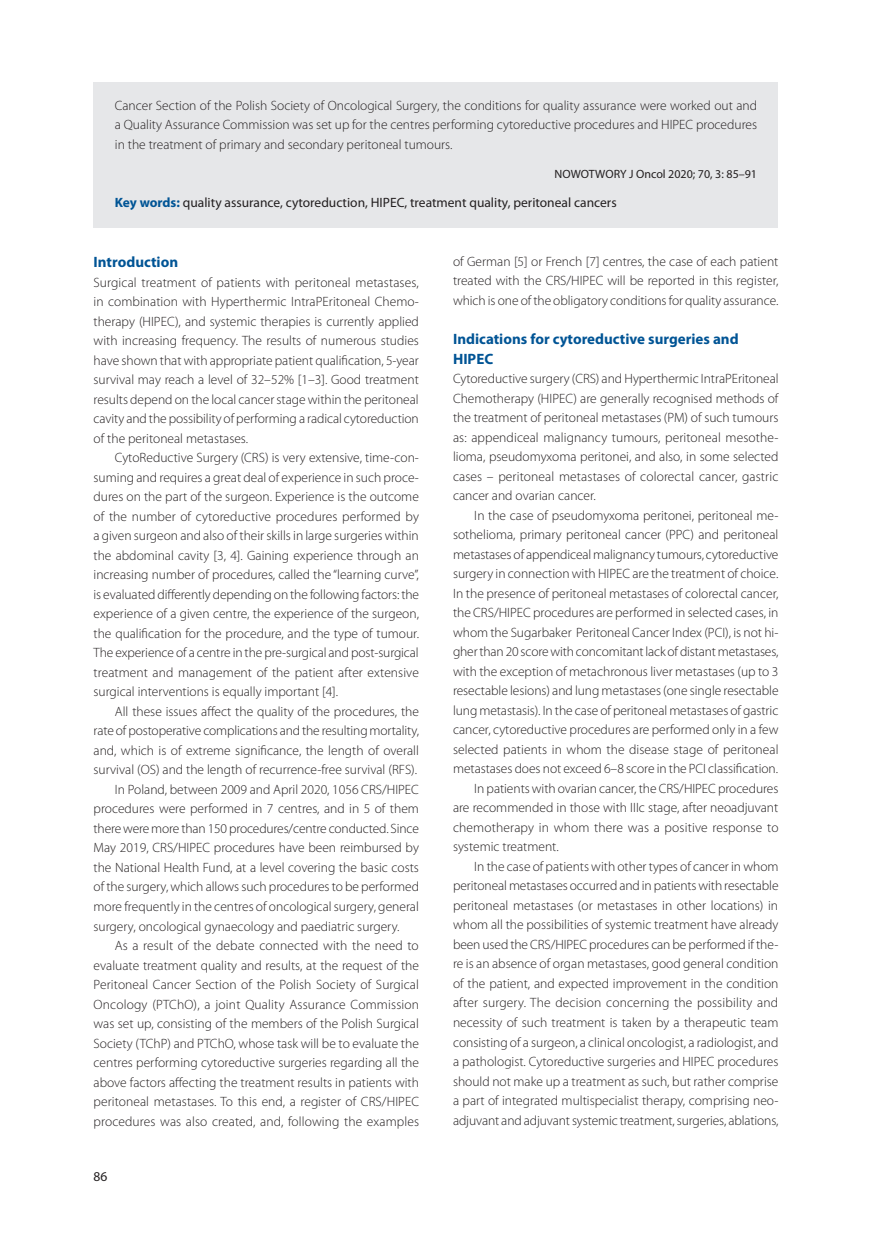
<style>
.page{position:relative;width:872px;height:1234px;background:#fff}
.page>*{position:absolute;margin:0;border:0;box-sizing:border-box;transform-origin:0 0}
._07_-_Srodtytul_1{font:700 15px/19.5px "Myriad Pro";color:#005495}
._08_-_Tekst{font:300 13.5px/19.5px "Myriad Pro";color:#231f20;text-align:justify}
._08_-_Tekst_bez_wcie{font:300 13.5px/19.5px "Myriad Pro";color:#231f20;text-align:justify}
._04_-_Streszczenie{font:300 13.5px/19.5px "Myriad Pro";color:#231f20;text-align:justify}
._05_-_Streszczenie_s{font:13.5px "Myriad Pro";color:#231f20}
._04_-_Streszczenie_n{font:12px "Myriad Pro";color:#231f20}
.s1{font-weight:700;color:#005495}
</style>
<div class="page">
<div style="left:94px;top:82px;width:684px;height:78px;background:#e6e7e9"></div>
<div style="left:94px;top:160px;width:684px;height:29px;background:#e6e7e9"></div>
<div style="left:94px;top:189px;width:684px;height:39px;background:#e6e7e9"></div>
<p class="_04_-_Streszczenie" style="left:115px;top:95px;width:644px">Cancer Section of the Polish Society of Oncological Surgery, the conditions for quality assurance were worked out and a Quality Assurance Commission was set up for the centres performing cytoreductive procedures and HIPEC procedures in the treatment of primary and secondary peritoneal tumours.</p>
<p class="_04_-_Streszczenie_n" style="left:554px;top:166px;width:204px">NOWOTWORY J Oncol 2020; 70, 3: 85–91</p>
<p class="_05_-_Streszczenie_s" style="left:115px;top:194px;width:503px"><span class="s1">Key words:</span> quality assurance, cytoreduction, HIPEC, treatment quality, peritoneal cancers</p>
<p class="_07_-_Srodtytul_1" style="left:94px;top:252px;width:86px">Introduction</p>
<p class="_08_-_Tekst_bez_wcie" style="left:94px;top:272px;width:327px">Surgical treatment of patients with peritoneal metastases, in combination with Hyperthermic IntraPEritoneal Chemo&shy;therapy (HIPEC), and systemic therapies is currently applied with increasing frequency. The results of numerous studies have shown that with appropriate patient qualification, 5-year survival may reach a level of 32–52% [1–3]. Good treatment results depend on the local cancer stage within the peritoneal cavity and the possibility of performing a radical cytoreduction of the peritoneal metastases.</p>
<p class="_08_-_Tekst" style="left:94px;top:447px;width:327px;text-indent:21px">CytoReductive Surgery (CRS) is very extensive, time-con&shy;suming and requires a great deal of experience in such proce&shy;dures on the part of the surgeon. Experience is the outcome of the number of cytoreductive procedures performed by a given surgeon and also of their skills in large surgeries within the abdominal cavity [3, 4]. Gaining experience through an increasing number of procedures, called the “learning curve”, is evaluated differently depending on the following factors: the experience of a given centre, the experience of the surgeon, the qualification for the procedure, and the type of tumour.<br>The experience of a centre in the pre-surgical and post-surgical treatment and management of the patient after extensive surgical interventions is equally important [4].</p>
<p class="_08_-_Tekst" style="left:94px;top:701px;width:327px;text-indent:21px">All these issues affect the quality of the procedures, the rate of postoperative complications and the resulting mortality, and, which is of extreme significance, the length of overall survival (OS) and the length of recurrence-free survival (RFS).</p>
<p class="_08_-_Tekst" style="left:94px;top:779px;width:327px;text-indent:21px">In Poland, between 2009 and April 2020, 1056 CRS/HIPEC procedures were performed in 7 centres, and in 5 of them there were more than 150 procedures/centre conducted. Since May 2019, CRS/HIPEC procedures have been reimbursed by the National Health Fund, at a level covering the basic costs of the surgery, which allows such procedures to be performed more frequently in the centres of oncological surgery, general surgery, oncological gynaecology and paediatric surgery.</p>
<p class="_08_-_Tekst" style="left:94px;top:935px;width:327px;text-indent:21px">As a result of the debate connected with the need to evaluate treatment quality and results, at the request of the Peritoneal Cancer Section of the Polish Society of Surgical Oncology (PTChO), a joint Quality Assurance Commission was set up, consisting of the members of the Polish Surgical Society (TChP) and PTChO, whose task will be to evaluate the centres performing cytoreductive surgeries regarding all the above factors affecting the treatment results in patients with peritoneal metastases. To this end, a register of CRS/HIPEC procedures was also created, and, following the examples</p>
<p class="_05_-_Streszczenie_s" style="left:94px;top:1168px;width:15px">86</p>
<p class="_08_-_Tekst" style="left:453px;top:251px;width:327px">of German [5] or French [7] centres, the case of each patient treated with the CRS/HIPEC will be reported in this register, which is one of the obligatory conditions for quality assurance.</p>
<p class="_07_-_Srodtytul_1" style="left:453px;top:328px;width:287px">Indications for cytoreductive surgeries and<br>HIPEC</p>
<p class="_08_-_Tekst_bez_wcie" style="left:453px;top:368px;width:327px">Cytoreductive surgery (CRS) and Hyperthermic IntraPEritoneal Chemotherapy (HIPEC) are generally recognised methods of the treatment of peritoneal metastases (PM) of such tumours as: appendiceal malignancy tumours, peritoneal mesothe&shy;lioma, pseudomyxoma peritonei, and also, in some selected cases – peritoneal metastases of colorectal cancer, gastric cancer and ovarian cancer.</p>
<p class="_08_-_Tekst" style="left:453px;top:505px;width:327px;text-indent:21px">In the case of pseudomyxoma peritonei, peritoneal me&shy;sothelioma, primary peritoneal cancer (PPC) and peritoneal metastases of appendiceal malignancy tumours, cytoreductive surgery in connection with HIPEC are the treatment of choice.<br>In the presence of peritoneal metastases of colorectal cancer, the CRS/HIPEC procedures are performed in selected cases, in whom the Sugarbaker Peritoneal Cancer Index (PCI), is not hi&shy;gher than 20 score with concomitant lack of distant metastases, with the exception of metachronous liver metastases (up to 3 resectable lesions) and lung metastases (one single resectable lung metastasis). In the case of peritoneal metastases of gastric cancer, cytoreductive procedures are performed only in a few selected patients in whom the disease stage of peritoneal metastases does not exceed 6–8 score in the PCI classification.</p>
<p class="_08_-_Tekst" style="left:453px;top:778px;width:327px;text-indent:21px">In patients with ovarian cancer, the CRS/HIPEC procedures are recommended in those with IIIc stage, after neoadjuvant chemotherapy in whom there was a positive response to systemic treatment.</p>
<p class="_08_-_Tekst" style="left:453px;top:856px;width:327px;text-indent:21px">In the case of patients with other types of cancer in whom peritoneal metastases occurred and in patients with resectable peritoneal metastases (or metastases in other locations) in whom all the possibilities of systemic treatment have already been used the CRS/HIPEC procedures can be performed if the&shy;re is an absence of organ metastases, good general condition of the patient, and expected improvement in the condition after surgery. The decision concerning the possibility and necessity of such treatment is taken by a therapeutic team consisting of a surgeon, a clinical oncologist, a radiologist, and a pathologist. Cytoreductive surgeries and HIPEC procedures should not make up a treatment as such, but rather comprise a part of integrated multispecialist therapy, comprising neo&shy;adjuvant and adjuvant systemic treatment, surgeries, ablations,</p>
</div>
